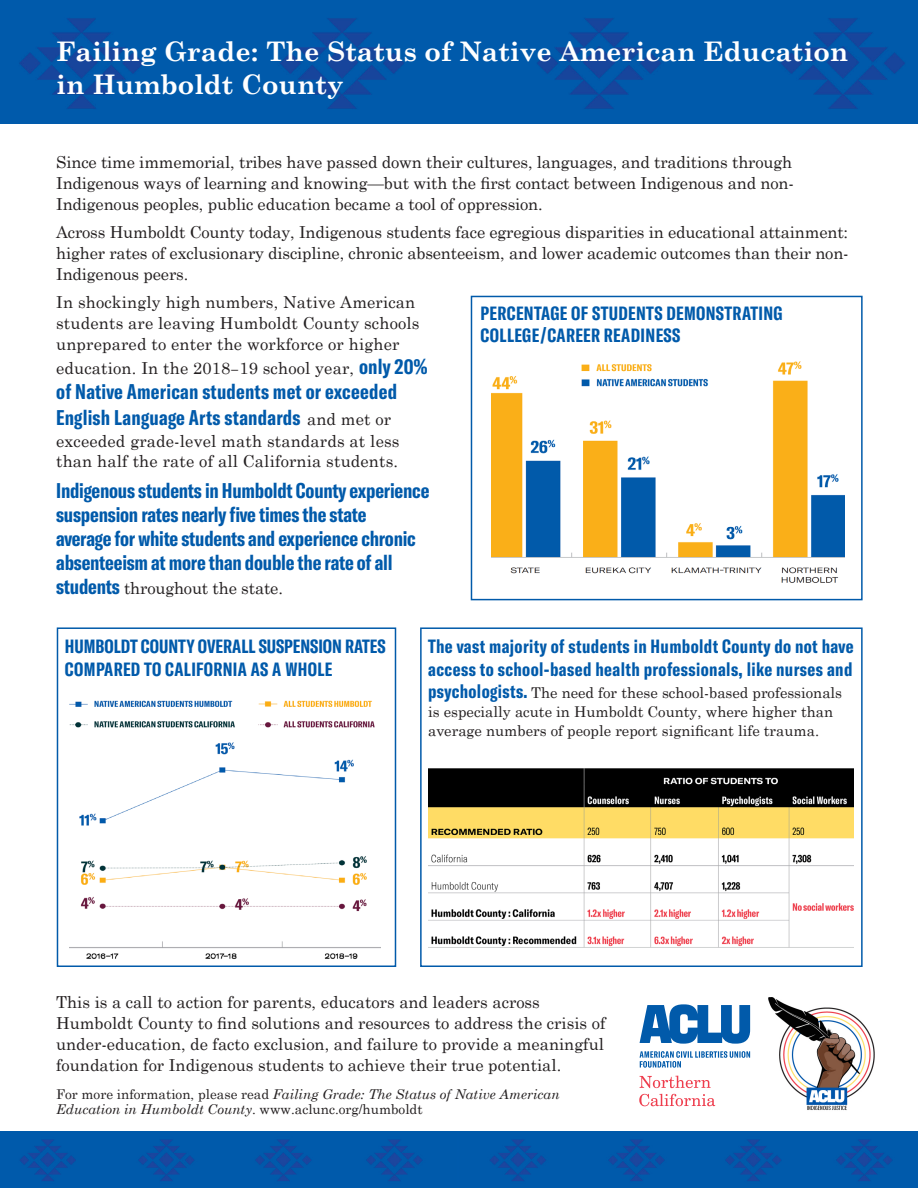
<style>
.page{position:relative;width:918px;height:1188px;background:#fff}
.page>*{position:absolute;margin:0;border:0;box-sizing:border-box;transform-origin:0 0}
.t1{font:700 27px/33px "Century Schoolbook";color:#fff}
.t2{font:700 extra-condensed 21px/24px "GT America";letter-spacing:-.01em;color:#015aaa}
.t3{font:700 extra-condensed 21px/26.2px "GT America";letter-spacing:.01em;color:#015aaa}
.t4{font:700 extra-condensed 18.9px/22.6px "GT America";letter-spacing:.02em;color:#015aaa}
.t5{font:700 extra-condensed 18.9px/22.6px "GT America";color:#015aaa}
.t6{font:16.5px/21px "Century Schoolbook";color:#231f20}
.t7{font:14.85px/18.9px "Century Schoolbook";color:#231f20}
.t8{font:italic 13.5px/15px "Century Schoolbook";color:#231f20}
.s1{font-family:"Minion Pro"}
.s2{font-family:"GT America";font-weight:700;font-stretch:extra-condensed;font-size:21px;color:#015aaa}
.s3{font-family:"Century Schoolbook";font-weight:400;font-stretch:normal;font-size:16.5px;color:#231f20}
.s4{font-family:"GT America";font-weight:700;font-stretch:extra-condensed;font-size:18.9px;color:#015aaa}
.s5{font-style:normal}
</style>
<div class="page">
<img style="left:0;top:0;width:918px;height:124px">
<img style="left:0;top:1132px;width:918px;height:56px">
<svg style="left:639px;top:1094px;width:76px;height:12px"></svg>
<svg style="left:640px;top:1076px;width:71px;height:12px"></svg>
<svg style="left:640px;top:1004px;width:110px;height:40px"></svg>
<svg style="left:640px;top:1051px;width:110px;height:17px"></svg>
<img style="left:428px;top:768px;width:426px;height:180px">
<img style="left:492px;top:361px;width:353px;height:222px">
<div style="left:471px;top:296px;width:392px;height:304px;border:2px solid #015aaa"></div>
<img style="left:69px;top:700px;width:311px;height:259px">
<div style="left:57px;top:627px;width:339px;height:340px;border:2px solid #015aaa"></div>
<div style="left:420px;top:627px;width:443px;height:340px;border:2px solid #015aaa"></div>
<img style="left:769px;top:997px;width:105px;height:113px">
<p class="t1" style="left:56px;top:35px;width:794px">Failing Grade: The Status of Native American Education in Humboldt County</p>
<p class="t6" style="left:56px;top:151px;width:739px;text-align:justify">Since time immemorial, tribes have passed down their cultures, languages, and traditions through Indigenous ways of learning and knowing—but with the first contact between Indigenous and non-Indigenous peoples, public education became a tool of oppression.</p>
<p class="t6" style="left:56px;top:221px;width:794px;text-align:justify">Across Humboldt County today, Indigenous students face egregious disparities in educational attainment: higher rates of exclusionary discipline, chronic absenteeism, and lower academic outcomes than their non-Indigenous peers.</p>
<p class="t6" style="left:56px;top:291px;width:365px">In shockingly high numbers, Native American students are leaving Humboldt County schools unprepared to enter the workforce or higher</p>
<p class="t6" style="left:56px;top:357px;width:373px">education. In the 2018<span class="s1">–</span>19 school year, <span class="s2">only 20%</span></p>
<p class="t3" style="left:56px;top:379px;width:343px">of Native American students met or exceeded<br>English Language Arts standards <span class="s3">and met or</span></p>
<p class="t6" style="left:56px;top:431px;width:345px;line-height:20px">exceeded grade-level math standards at less than half the rate of all California students.</p>
<p class="t2" style="left:56px;top:479px;width:375px">Indigenous students in Humboldt County experience suspension rates nearly five times the state<br>average for white students and experience chronic absenteeism at more than double the rate of all</p>
<p class="t6" style="left:56px;top:577px;width:228px"><span class="s2">students</span> throughout the state.</p>
<p class="t4" style="left:481px;top:302px;width:304px">PERCENTAGE OF STUDENTS DEMONSTRATING<br>COLLEGE/CAREER READINESS</p>
<p class="t5" style="left:65px;top:635px;width:322px">HUMBOLDT COUNTY OVERALL SUSPENSION RATES<br>COMPARED TO CALIFORNIA AS A WHOLE</p>
<p class="t4" style="left:428px;top:635px;width:427px">The vast majority of students in Humboldt County do not have access to school-based health professionals, like nurses and</p>
<p class="t7" style="left:428px;top:683px;width:416px"><span class="s4">psychologists.</span> The need for these school-based professionals is especially acute in Humboldt County, where higher than average numbers of people report significant life trauma.</p>
<p class="t6" style="left:56px;top:991px;width:551px">This is a call to action for parents, educators and leaders across Humboldt County to find solutions and resources to address the crisis of under-education, de facto exclusion, and failure to provide a meaningful foundation for Indigenous students to achieve their true potential.</p>
<p class="t8" style="left:56px;top:1087px;width:505px"><span class="s5">For more information, please read</span> Failing Grade: The Status of Native American<br>Education in Humboldt County<span class="s5">. www.aclunc.org/humboldt</span></p>
</div>
